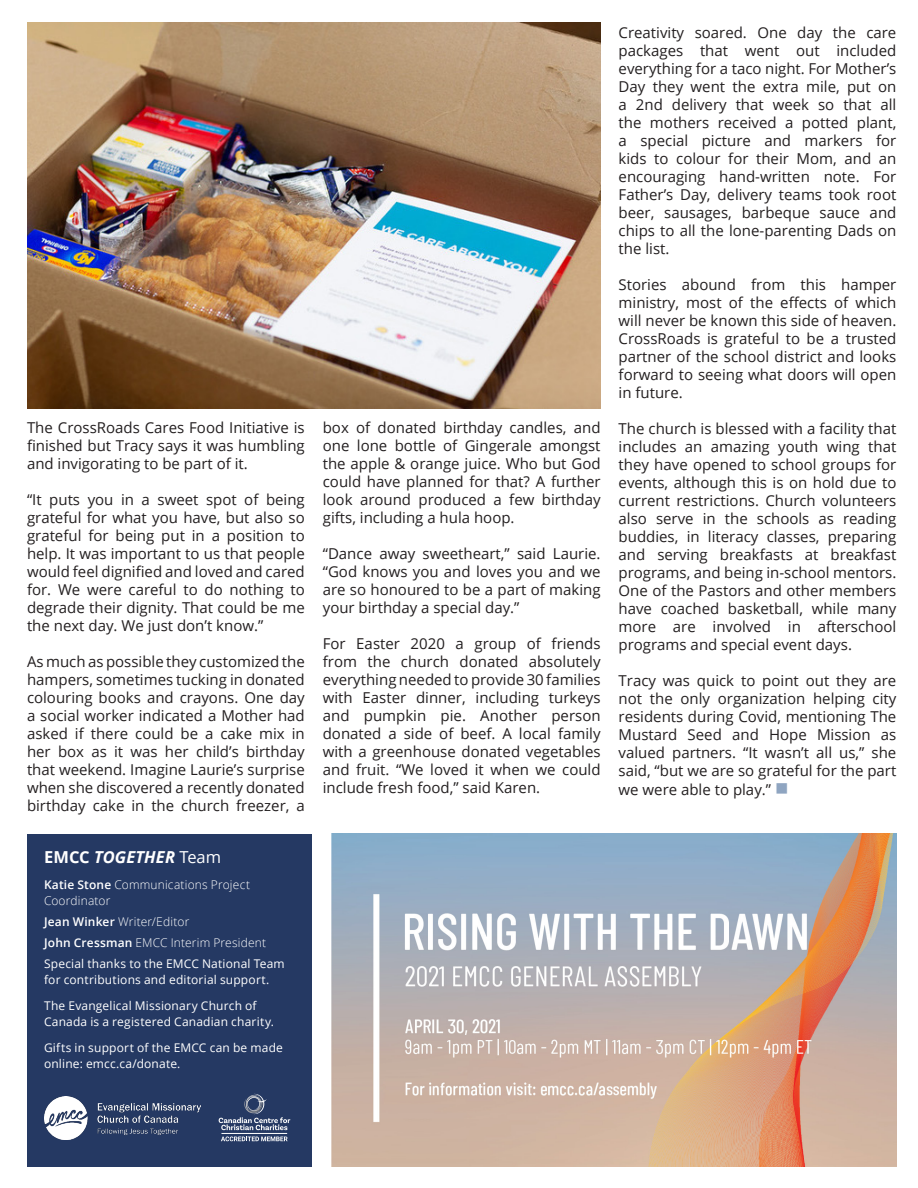
<style>
.page{position:relative;width:918px;height:1188px;background:#fff}
.page>*{position:absolute;margin:0;border:0;box-sizing:border-box;transform-origin:0 0}
._9_Content_Source_Se{font:italic 700 16.5px "Open Sans";letter-spacing:.005em;color:#fff}
.t1{font:15px/18px "Open Sans";color:#231f20;text-align:justify}
._9_Content_Source_Se-2{font:12px/16.5px "Open Sans";letter-spacing:.015em;color:#fff}
._9_Content_Source_Se-3{font:300 12px/16.5px "Open Sans";letter-spacing:.015em;color:#fff}
.s1{font-style:normal}
.s2{font-weight:400;font-style:normal}
.s3{font-weight:600}
.s4{color:#8fa5c1}
</style>
<div class="page">
<img style="left:332px;top:834px;width:564px;height:333px">
<img style="left:27px;top:22px;width:574px;height:386px">
<div style="left:27px;top:834px;width:285px;height:333px;background:#253963"></div>
<svg style="left:221px;top:1119px;width:70px;height:23px"></svg>
<svg style="left:221px;top:1137px;width:67px;height:4px"></svg>
<hr style="left:221px;top:1133px;width:66px;height:1px;background:#fff">
<svg style="left:219px;top:1094px;width:71px;height:36px"></svg>
<img style="left:44px;top:1096px;width:156px;height:44px">
<p class="t1" style="left:27px;top:419px;width:279px">The CrossRoads Cares Food Initiative is finished but Tracy says it was humbling and invigorating to be part of it.</p>
<p class="t1" style="left:27px;top:491px;width:279px">“It puts you in a sweet spot of being grateful for what you have, but also so grateful for being put in a position to help. It was important to us that people would feel dignified and loved and cared for. We were careful to do nothing to degrade their dignity. That could be me the next day. We just don’t know.”</p>
<p class="t1" style="left:27px;top:653px;width:279px">As much as possible they customized the hampers, sometimes tucking in donated colouring books and crayons. One day a social worker indicated a Mother had asked if there could be a cake mix in her box as it was her child’s birthday that weekend. Imagine Laurie’s surprise when she discovered a recently donated birthday cake in the church freezer, a</p>
<p class="_9_Content_Source_Se" style="left:44px;top:846px;width:179px"><span class="s1">EMCC</span> TOGETHER <span class="s2">Team</span></p>
<p class="_9_Content_Source_Se-3" style="left:44px;top:876px;width:208px"><span class="s3">Katie Stone</span> Communications Project<br>Coordinator</p>
<p class="_9_Content_Source_Se-3" style="left:44px;top:913px;width:147px"><span class="s3">Jean Winker</span> Writer/Editor</p>
<p class="_9_Content_Source_Se-3" style="left:44px;top:934px;width:224px"><span class="s3">John Cressman</span> EMCC Interim President</p>
<p class="_9_Content_Source_Se-2" style="left:44px;top:955px;width:242px">Special thanks to the EMCC National Team for contributions and editorial support.</p>
<p class="_9_Content_Source_Se-2" style="left:44px;top:997px;width:232px">The Evangelical Missionary Church of<br>Canada is a registered Canadian charity.</p>
<p class="_9_Content_Source_Se-2" style="left:44px;top:1039px;width:240px">Gifts in support of the EMCC can be made online: emcc.ca/donate.</p>
<p class="t1" style="left:323px;top:419px;width:279px">box of donated birthday candles, and one lone bottle of Gingerale amongst the apple &amp; orange juice. Who but God could have planned for that? A further look around produced a few birthday gifts, including a hula hoop.</p>
<p class="t1" style="left:323px;top:545px;width:279px">“Dance away sweetheart,” said Laurie. “God knows you and loves you and we are so honoured to be a part of making your birthday a special day.”</p>
<p class="t1" style="left:323px;top:635px;width:279px">For Easter 2020 a group of friends from the church donated absolutely everything needed to provide 30 families with Easter dinner, including turkeys and pumpkin pie. Another person donated a side of beef. A local family with a greenhouse donated vegetables and fruit. “We loved it when we could include fresh food,” said Karen.</p>
<p class="t1" style="left:619px;top:24px;width:279px">Creativity soared. One day the care packages that went out included everything for a taco night. For Mother’s Day they went the extra mile, put on a 2nd delivery that week so that all the mothers received a potted plant, a special picture and markers for kids to colour for their Mom, and an encouraging hand-written note. For Father’s Day, delivery teams took root beer, sausages, barbeque sauce and chips to all the lone-parenting Dads on the list.</p>
<p class="t1" style="left:619px;top:276px;width:279px">Stories abound from this hamper ministry, most of the effects of which will never be known this side of heaven.<br>CrossRoads is grateful to be a trusted partner of the school district and looks forward to seeing what doors will open in future.</p>
<p class="t1" style="left:619px;top:420px;width:279px">The church is blessed with a facility that includes an amazing youth wing that they have opened to school groups for events, although this is on hold due to current restrictions. Church volunteers also serve in the schools as reading buddies, in literacy classes, preparing and serving breakfasts at breakfast programs, and being in-school mentors.<br>One of the Pastors and other members have coached basketball, while many more are involved in afterschool programs and special event days.</p>
<p class="t1" style="left:619px;top:672px;width:279px">Tracy was quick to point out they are not the only organization helping city residents during Covid, mentioning The Mustard Seed and Hope Mission as valued partners. “It wasn’t all us,” she said, “but we are so grateful for the part we were able to play.” <span class="s4">■</span></p>
</div>
